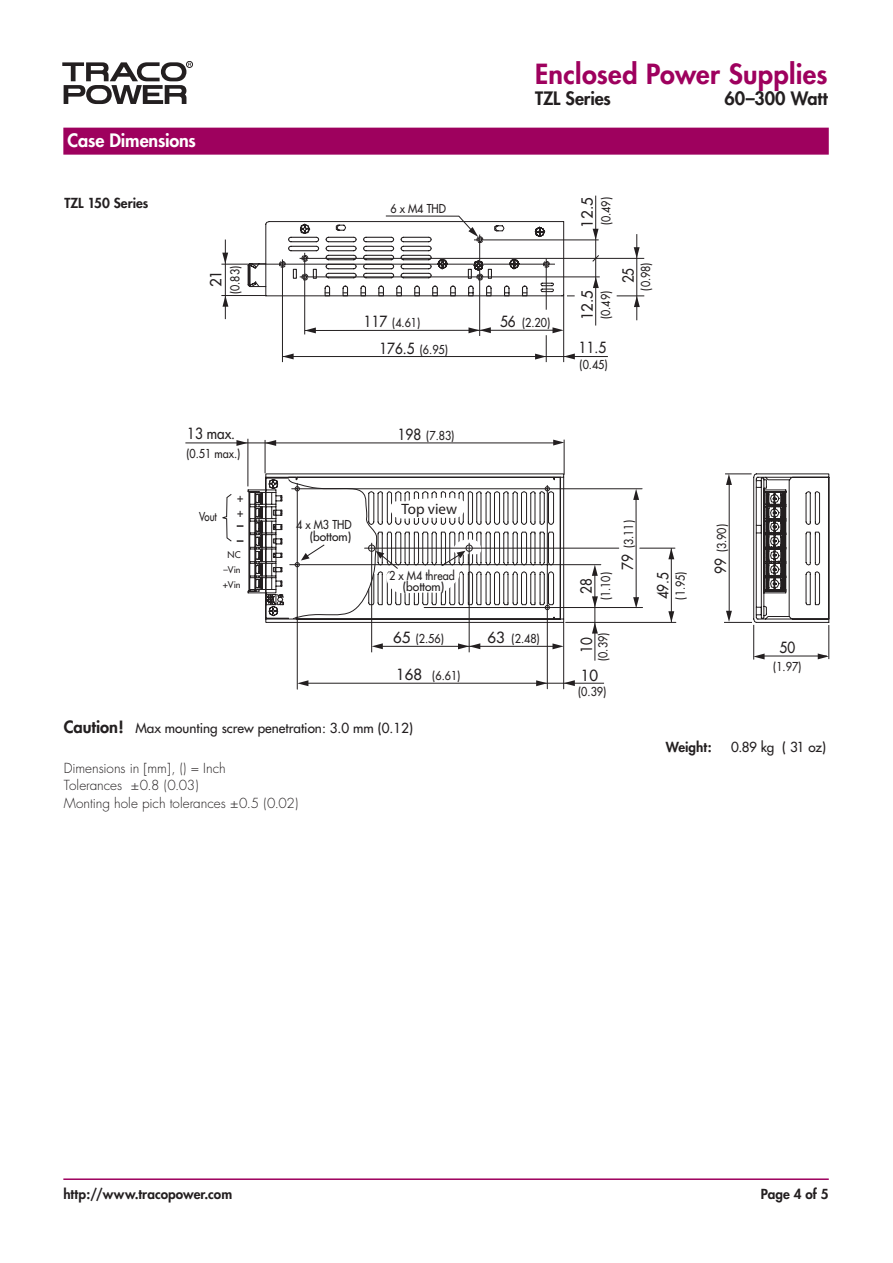
<style>
.page{position:relative;width:893px;height:1263px;background:#fff}
.page>*{position:absolute;margin:0;border:0;box-sizing:border-box;transform-origin:0 0}
.t1{font:800 27px "Futura";letter-spacing:.01em;color:#9e015e}
.t2{font:800 18px "Futura";letter-spacing:-.01em;color:#231f20}
.t3{font:800 18px "Futura";letter-spacing:-.015em;color:#fff}
.t4{font:15px "Futura";color:#231f20;scale:.9 1}
.t5{font:15px "Futura";color:#231f20}
.t6{font:15px "Myriad";color:#231f20}
.t7{font:300 13.5px/17.2px "Futura";color:#231f20}
.t8{font:13.5px "Futura";color:#231f20}
.t9{font:800 13.5px "Futura";color:#231f20}
.t10{font:12px/11.7px "Futura";color:#231f20;scale:.9 1}
.t11{font:12px "Futura";color:#231f20;scale:.8 1}
.t12{font:10.5px "Futura";color:#231f20;scale:.9 1}
.t13{font:9px/15px "Futura";letter-spacing:.005em;color:#231f20;text-align:center}
.s1{font-size:15px}
.s2{font-weight:800;font-size:16.5px}
</style>
<div class="page">
<div style="left:186px;top:61px;width:7px;height:7px;border:1px solid #231f20;border-radius:50%"></div>
<svg style="left:62px;top:62px;width:129px;height:42px"></svg>
<hr style="left:63px;top:1178px;width:766px;height:2px;background:#9e015e">
<div style="left:63px;top:128px;width:766px;height:27px;background:#9e015e"></div>
<svg style="left:233px;top:221px;width:596px;height:402px"></svg>
<hr style="left:265px;top:440px;width:1px;height:33px;background:#231f20">
<hr style="left:564px;top:440px;width:1px;height:35px;background:#231f20">
<svg style="left:236px;top:440px;width:12px;height:6px"></svg>
<hr style="left:185px;top:443px;width:371px;height:1px;background:#231f20">
<svg style="left:553px;top:440px;width:11px;height:5px"></svg>
<svg style="left:265px;top:440px;width:11px;height:6px"></svg>
<hr style="left:248px;top:439px;width:1px;height:47px;background:#231f20">
<hr style="left:753px;top:625px;width:1px;height:35px;background:#231f20">
<hr style="left:829px;top:625px;width:1px;height:34px;background:#231f20">
<svg style="left:818px;top:653px;width:11px;height:6px"></svg>
<svg style="left:753px;top:653px;width:12px;height:6px"></svg>
<hr style="left:761px;top:656px;width:66px;height:1px;background:#231f20">
<hr style="left:729px;top:479px;width:1px;height:135px;background:#231f20">
<svg style="left:725px;top:474px;width:27px;height:11px"></svg>
<svg style="left:724px;top:611px;width:28px;height:12px"></svg>
<svg style="left:545px;top:605px;width:5px;height:5px"></svg>
<svg style="left:545px;top:486px;width:5px;height:5px"></svg>
<hr style="left:290px;top:564px;width:311px;height:1px;background:#231f20">
<hr style="left:292px;top:488px;width:350px;height:1px;background:#231f20">
<hr style="left:547px;top:485px;width:1px;height:204px;background:#231f20">
<hr style="left:297px;top:483px;width:1px;height:206px;background:#231f20">
<hr style="left:563px;top:622px;width:1px;height:67px;background:#231f20">
<hr style="left:424px;top:607px;width:219px;height:1px;background:#231f20">
<hr style="left:671px;top:548px;width:1px;height:74px;background:#231f20">
<svg style="left:592px;top:596px;width:6px;height:11px"></svg>
<svg style="left:592px;top:565px;width:6px;height:11px"></svg>
<hr style="left:595px;top:574px;width:1px;height:87px;background:#231f20">
<svg style="left:592px;top:623px;width:6px;height:10px"></svg>
<svg style="left:633px;top:597px;width:6px;height:10px"></svg>
<hr style="left:636px;top:494px;width:1px;height:108px;background:#231f20">
<svg style="left:633px;top:489px;width:6px;height:11px"></svg>
<svg style="left:536px;top:680px;width:11px;height:6px"></svg>
<hr style="left:303px;top:683px;width:301px;height:1px;background:#231f20">
<svg style="left:297px;top:680px;width:11px;height:6px"></svg>
<svg style="left:564px;top:680px;width:11px;height:6px"></svg>
<svg style="left:222px;top:494px;width:21px;height:48px"></svg>
<svg style="left:668px;top:611px;width:6px;height:11px"></svg>
<svg style="left:668px;top:549px;width:6px;height:10px"></svg>
<hr style="left:382px;top:646px;width:176px;height:1px;background:#231f20">
<svg style="left:372px;top:643px;width:11px;height:6px"></svg>
<svg style="left:458px;top:643px;width:22px;height:6px"></svg>
<svg style="left:552px;top:643px;width:12px;height:6px"></svg>
<hr style="left:371px;top:543px;width:1px;height:109px;background:#231f20">
<hr style="left:365px;top:548px;width:254px;height:1px;background:#231f20">
<hr style="left:469px;top:543px;width:1px;height:109px;background:#231f20">
<svg style="left:543px;top:261px;width:7px;height:7px"></svg>
<hr style="left:305px;top:330px;width:250px;height:1px;background:#231f20">
<svg style="left:305px;top:327px;width:11px;height:6px"></svg>
<hr style="left:304px;top:253px;width:1px;height:81px;background:#231f20">
<hr style="left:479px;top:235px;width:1px;height:101px;background:#231f20">
<svg style="left:468px;top:327px;width:23px;height:6px"></svg>
<hr style="left:546px;top:259px;width:1px;height:51px;background:#231f20">
<hr style="left:282px;top:259px;width:1px;height:103px;background:#231f20">
<hr style="left:474px;top:240px;width:125px;height:1px;background:#231f20">
<hr style="left:300px;top:277px;width:300px;height:1px;background:#231f20">
<hr style="left:595px;top:196px;width:1px;height:129px;background:#231f20">
<svg style="left:593px;top:277px;width:6px;height:11px"></svg>
<hr style="left:221px;top:264px;width:334px;height:1px;background:#231f20">
<svg style="left:593px;top:229px;width:6px;height:11px"></svg>
<hr style="left:300px;top:258px;width:344px;height:1px;background:#231f20">
<hr style="left:563px;top:296px;width:1px;height:66px;background:#231f20">
<hr style="left:225px;top:240px;width:1px;height:79px;background:#231f20">
<svg style="left:222px;top:253px;width:6px;height:11px"></svg>
<svg style="left:222px;top:296px;width:6px;height:11px"></svg>
<hr style="left:636px;top:234px;width:1px;height:86px;background:#231f20">
<svg style="left:634px;top:247px;width:6px;height:11px"></svg>
<hr style="left:221px;top:295px;width:45px;height:1px;background:#231f20">
<hr style="left:282px;top:356px;width:326px;height:1px;background:#231f20">
<svg style="left:283px;top:353px;width:11px;height:6px"></svg>
<svg style="left:535px;top:327px;width:40px;height:35px"></svg>
<svg style="left:617px;top:296px;width:27px;height:11px"></svg>
<svg style="left:592px;top:255px;width:7px;height:7px"></svg>
<svg style="left:279px;top:216px;width:249px;height:81px"></svg>
<hr style="left:566px;top:622px;width:110px;height:1px;background:#231f20">
<hr style="left:640px;top:548px;width:35px;height:1px;background:#231f20">
<svg style="left:288px;top:479px;width:196px;height:140px"></svg>
<div style="left:221px;top:546px;width:21px;height:53px;background:#fff"></div>
<h2 class="t3" style="left:68px;top:129px;width:130px">Case Dimensions</h2>
<p class="t9" style="left:64px;top:195px;width:86px">TZL 150 Series</p>
<p class="t5" style="left:207px;top:287px;width:19px;rotate:-90deg">21</p>
<p class="t10" style="left:229px;top:294px;width:33px;rotate:-90deg">(0.83)</p>
<p class="t10" style="left:390px;top:203px;width:63px">6 x M4 THD</p>
<h1 class="t1" style="left:535px;top:57px;width:294px">Enclosed Power Supplies</h1>
<h2 class="t2" style="left:535px;top:87px;width:77px">TZL Series</h2>
<h2 class="t2" style="left:724px;top:87px;width:105px">60–300 Watt</h2>
<p class="t5" style="left:578px;top:227px;width:32px;rotate:-90deg">12.5</p>
<p class="t10" style="left:600px;top:225px;width:33px;rotate:-90deg">(0.49)</p>
<p class="t10" style="left:364px;top:317px;width:64px"><span class="s1">117</span> (4.61)</p>
<p class="t4" style="left:500px;top:312px;width:19px">56</p>
<p class="t10" style="left:522px;top:317px;width:33px">(2.20)</p>
<p class="t10" style="left:379px;top:343px;width:78px"><span class="s1">176.5</span> (6.95)</p>
<p class="t5" style="left:578px;top:320px;width:32px;rotate:-90deg">12.5</p>
<p class="t10" style="left:600px;top:319px;width:33px;rotate:-90deg">(0.49)</p>
<p class="t4" style="left:579px;top:338px;width:32px">11.5</p>
<p class="t10" style="left:580px;top:359px;width:33px">(0.45)</p>
<p class="t4" style="left:619px;top:283px;width:19px;rotate:-90deg">25</p>
<p class="t10" style="left:640px;top:291px;width:33px;rotate:-90deg">(0.98)</p>
<p class="t4" style="left:187px;top:424px;width:55px">13 max.</p>
<p class="t4" style="left:398px;top:425px;width:28px">198</p>
<p class="t10" style="left:186px;top:447px;width:61px">(0.51 max.)</p>
<p class="t10" style="left:426px;top:430px;width:33px">(7.83)</p>
<p class="t11" style="left:199px;top:509px;width:24px">Vout</p>
<p class="t10" style="left:237px;top:490px;width:8px;line-height:15px">+ +</p>
<p class="t13" style="left:223px;top:547px;width:19px">NC –Vin +Vin</p>
<p class="t12" style="left:230px;top:565px;width:10px">N</p>
<p class="t12" style="left:232px;top:580px;width:6px">L</p>
<p class="t10" style="left:296px;top:519px;width:63px;text-align:right">4 x M3 THD (bottom)</p>
<p class="t6" style="left:401px;top:502px;width:57px">Top view</p>
<p class="t10" style="left:389px;top:569px;width:74px;text-align:center">2 x M4 thread (bottom)</p>
<p class="t10" style="left:393px;top:632px;width:58px"><span class="s1">65</span> (2.56)</p>
<p class="t10" style="left:488px;top:633px;width:59px"><span class="s1">63</span> (2.48)</p>
<p class="t10" style="left:396px;top:670px;width:73px"><span class="s1">168</span> (6.61)</p>
<p class="t8" style="left:64px;top:719px;width:351px"><span class="s2">Caution!</span> Max mounting screw penetration: 3.0 mm (0.12)</p>
<p class="t7" style="left:64px;top:760px;width:236px">Dimensions in [mm], () = Inch<br>Tolerances ±0.8 (0.03)<br>Monting hole pich tolerances ±0.5 (0.02)</p>
<p class="t4" style="left:577px;top:594px;width:19px;rotate:-90deg">28</p>
<p class="t10" style="left:600px;top:600px;width:33px;rotate:-90deg">(1.10)</p>
<p class="t10" style="left:623px;top:570px;width:57px;rotate:-90deg"><span class="s1">79</span> (3.11)</p>
<p class="t4" style="left:577px;top:653px;width:19px;rotate:-90deg">10</p>
<p class="t10" style="left:597px;top:661px;width:33px;rotate:-90deg">(0.39)</p>
<p class="t5" style="left:581px;top:666px;width:19px">10</p>
<p class="t10" style="left:578px;top:686px;width:33px">(0.39)</p>
<p class="t4" style="left:653px;top:599px;width:32px;rotate:-90deg">49.5</p>
<p class="t10" style="left:675px;top:599px;width:33px;rotate:-90deg">(1.95)</p>
<p class="t10" style="left:716px;top:574px;width:57px;rotate:-90deg"><span class="s1">99</span> (3.90)</p>
<p class="t4" style="left:779px;top:638px;width:19px">50</p>
<p class="t10" style="left:773px;top:660px;width:33px">(1.97)</p>
<p class="t9" style="left:666px;top:738px;width:47px">Weight:</p>
<p class="t8" style="left:731px;top:738px;width:96px">0.89 kg ( 31 oz)</p>
<p class="t9" style="left:63px;top:1186px;width:170px">http://www.tracopower.com</p>
<p class="t9" style="left:761px;top:1186px;width:69px">Page 4 of 5</p>
</div>
